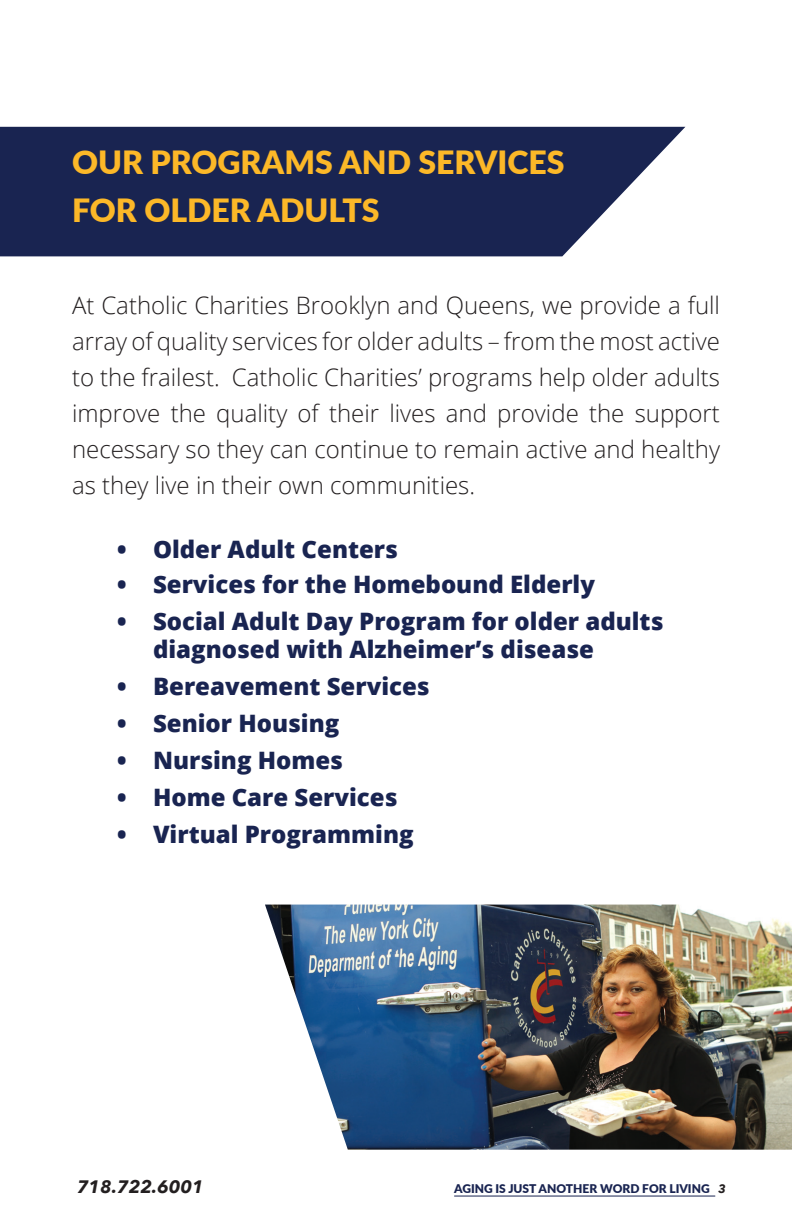
<style>
.page{position:relative;width:792px;height:1224px;background:#fff}
.page>*{position:absolute;margin:0;border:0;box-sizing:border-box;transform-origin:0 0}
.t1{font:900 32px/48px "Lato";color:#fcb828}
.t2{font:300 24px/36px "Open Sans";color:#231f20;text-align:justify}
.t3{font:800 24px/28px "Open Sans";color:#192451}
.t4{font:italic 700 18px "Avenir Next";color:#231f20}
.t5{font:900 12px "Lato";color:#192451}
.s1{font-family:"Avenir Next";font-weight:700;font-style:italic;color:#231f20}
</style>
<div class="page">
<hr style="left:454px;top:1196px;width:261px;height:1px;background:#192451">
<svg style="left:0;top:127px;width:685px;height:129px;background:#2d3760"></svg>
<img style="left:265px;top:905px;width:527px;height:245px">
<p class="t1" style="left:72px;top:137px;width:494px">OUR PROGRAMS AND SERVICES<br>FOR OLDER ADULTS</p>
<p class="t2" style="left:72px;top:287px;width:650px">At Catholic Charities Brooklyn and Queens, we provide a full array of quality services for older adults – from the most active to the frailest. Catholic Charities’ programs help older adults improve the quality of their lives and provide the support necessary so they can continue to remain active and healthy as they live in their own communities.</p>
<p class="t3" style="left:117px;top:534px;width:283px">• Older Adult Centers</p>
<p class="t3" style="left:117px;top:569px;width:479px">• Services for the Homebound Elderly</p>
<p class="t3" style="left:153px;top:606px;width:512px;text-indent:-36px">• Social Adult Day Program for older adults diagnosed with Alzheimer’s disease</p>
<p class="t3" style="left:117px;top:671px;width:314px">• Bereavement Services</p>
<p class="t3" style="left:117px;top:708px;width:224px">• Senior Housing</p>
<p class="t3" style="left:117px;top:745px;width:228px">• Nursing Homes</p>
<p class="t3" style="left:117px;top:782px;width:282px">• Home Care Services</p>
<p class="t3" style="left:117px;top:819px;width:298px">• Virtual Programming</p>
<p class="t4" style="left:77px;top:1171px;width:128px">718.722.6001</p>
<p class="t5" style="left:454px;top:1180px;width:273px">AGING IS JUST ANOTHER WORD FOR LIVING <span class="s1">3</span></p>
</div>
